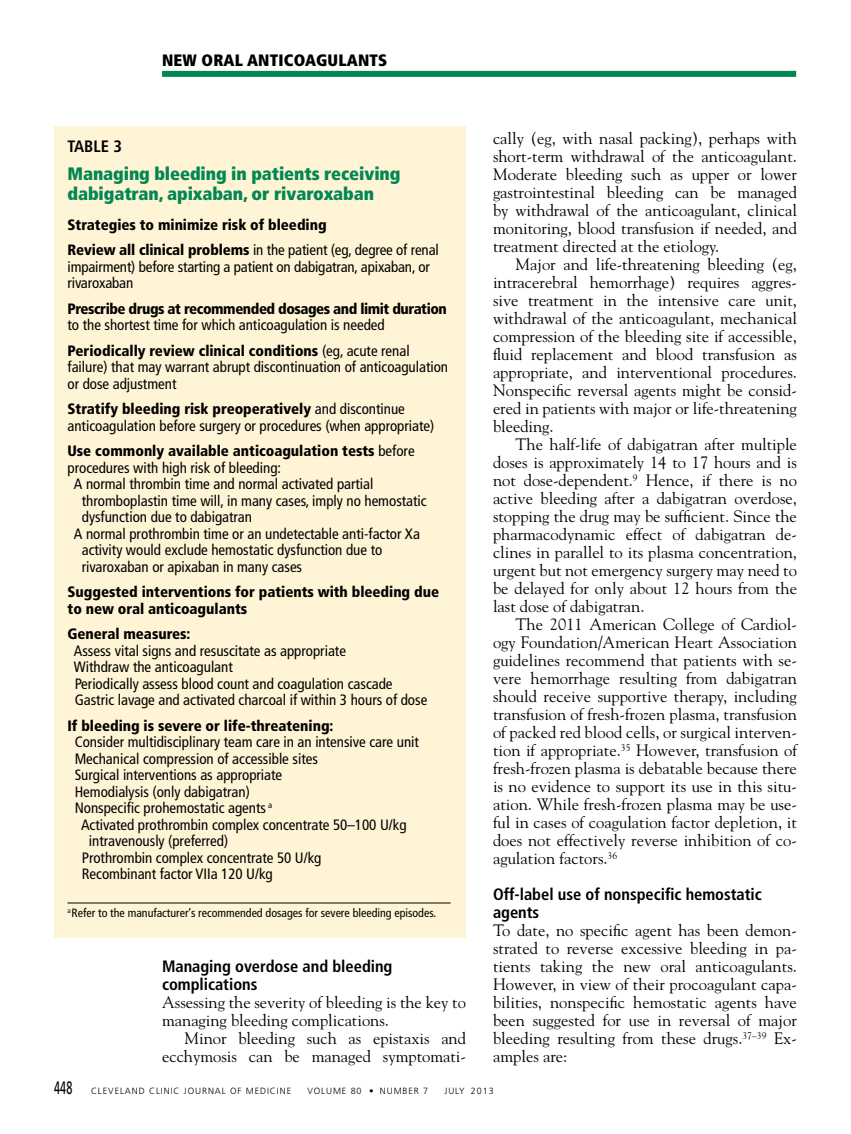
<style>
.page{position:relative;width:851px;height:1134px;background:#fff}
.page>*{position:absolute;margin:0;border:0;box-sizing:border-box;transform-origin:0 0}
.t1{font:900 condensed 18px/19.5px "Frutiger LT Std";letter-spacing:-.005em;color:#008752}
.t2{font:16.5px/18px "Goudy Std";color:#000;text-align:justify}
.t3{font:700 condensed 16.5px/18px "Frutiger LT Std";color:#000}
.t4{font:900 condensed 16.5px "Frutiger LT Std";letter-spacing:.01em;color:#000}
.t5{font:condensed 15px/16.5px "Frutiger LT Std";color:#000}
.t6{font:900 condensed 15px/25.5px "Frutiger LT Std";color:#000}
.t7{font:900 condensed 15px "Frutiger LT Std";letter-spacing:-.03em;color:#000}
.t8{font:condensed 12px "Frutiger LT Std";color:#000}
.t9{font:300 9px "Frutiger LT Std";letter-spacing:.1em;color:#000}
.s1{font-weight:400}
.s2{font-weight:900}
.s3{font-weight:400;font-size:18px}
</style>
<div class="page">
<div style="left:162px;top:71px;width:634px;height:6px;background:#008752"></div>
<div style="left:54px;top:126px;width:412px;height:811px;background:#fff4d5"></div>
<hr style="left:68px;top:903px;width:382px;height:1px;background:#000">
<p class="t4" style="left:162px;top:51px;width:227px">NEW ORAL ANTICOAGULANTS</p>
<p class="t3" style="left:68px;top:137px;width:56px">TABLE 3</p>
<p class="t1" style="left:68px;top:164px;width:334px">Managing bleeding in patients receiving dabigatran, apixaban, or rivaroxaban</p>
<p class="t6" style="left:68px;top:212px;width:373px">Strategies to minimize risk of bleeding<br>Review all clinical problems <span class="s1">in the patient (eg, degree of renal</span></p>
<p class="t5" style="left:68px;top:259px;width:364px">impairment) before starting a patient on dabigatran, apixaban, or rivaroxaban</p>
<p class="t7" style="left:68px;top:300px;width:381px">Prescribe drugs at recommended dosages and limit duration</p>
<p class="t5" style="left:68px;top:313px;width:344px;line-height:25.5px">to the shortest time for which anticoagulation is needed<br><span class="s2">Periodically review clinical conditions</span> (eg, acute renal</p>
<p class="t5" style="left:68px;top:359px;width:382px">failure) that may warrant abrupt discontinuation of anticoagulation or dose adjustment</p>
<p class="t5" style="left:68px;top:401px;width:368px"><span class="s2">Stratify bleeding risk preoperatively</span> and discontinue anticoagulation before surgery or procedures (when appropriate)</p>
<p class="t6" style="left:68px;top:438px;width:348px">Use commonly available anticoagulation tests <span class="s1">before</span></p>
<p class="t5" style="left:68px;top:460px;width:215px">procedures with high risk of bleeding:</p>
<p class="t5" style="left:74px;top:476px;width:301px">A normal thrombin time and normal activated partial</p>
<p class="t5" style="left:82px;top:493px;width:346px">thromboplastin time will, in many cases, imply no hemostatic</p>
<p class="t5" style="left:82px;top:509px;width:172px">dysfunction due to dabigatran</p>
<p class="t5" style="left:74px;top:526px;width:347px">A normal prothrombin time or an undetectable anti-factor Xa</p>
<p class="t5" style="left:82px;top:542px;width:302px">activity would exclude hemostatic dysfunction due to</p>
<p class="t5" style="left:82px;top:559px;width:222px">rivaroxaban or apixaban in many cases</p>
<p class="t6" style="left:68px;top:584px;width:373px;line-height:16.5px">Suggested interventions for patients with bleeding due to new oral anticoagulants</p>
<p class="t6" style="left:68px;top:621px;width:124px">General measures:</p>
<p class="t5" style="left:74px;top:643px;width:355px">Assess vital signs and resuscitate as appropriate<br>Withdraw the anticoagulant<br>Periodically assess blood count and coagulation cascade Gastric lavage and activated charcoal if within 3 hours of dose</p>
<p class="t6" style="left:68px;top:713px;width:267px">If bleeding is severe or life-threatening:</p>
<p class="t5" style="left:75px;top:734px;width:346px">Consider multidisciplinary team care in an intensive care unit</p>
<p class="t5" style="left:75px;top:751px;width:245px">Mechanical compression of accessible sites</p>
<p class="t5" style="left:75px;top:767px;width:209px">Surgical interventions as appropriate</p>
<p class="t5" style="left:75px;top:784px;width:177px">Hemodialysis (only dabigatran)</p>
<p class="t5" style="left:75px;top:800px;width:199px">Nonspecific prohemostatic agents <sup>a</sup></p>
<p class="t5" style="left:81px;top:817px;width:327px">Activated prothrombin complex concentrate 50–100 U/kg</p>
<p class="t5" style="left:89px;top:833px;width:141px">intravenously (preferred)</p>
<p class="t5" style="left:82px;top:850px;width:241px">Prothrombin complex concentrate 50 U/kg</p>
<p class="t5" style="left:82px;top:866px;width:192px">Recombinant factor VIIa 120 U/kg</p>
<p class="t8" style="left:68px;top:906px;width:370px"><sup>a</sup>Refer to the manufacturer’s recommended dosages for severe bleeding episodes.</p>
<p class="t3" style="left:162px;top:957px;width:232px">Managing overdose and bleeding complications</p>
<p class="t2" style="left:162px;top:993px;width:305px">Assessing the severity of bleeding is the key to managing bleeding complications.</p>
<p class="t2" style="left:162px;top:1029px;width:305px;text-align:right">Minor bleeding such as epistaxis and ecchymosis can be managed symptomati-</p>
<p class="t2" style="left:493px;top:129px;width:305px">cally (eg, with nasal packing), perhaps with short-term withdrawal of the anticoagulant.<br>Moderate bleeding such as upper or lower gastrointestinal bleeding can be managed by withdrawal of the anticoagulant, clinical monitoring, blood transfusion if needed, and treatment directed at the etiology.</p>
<p class="t2" style="left:493px;top:255px;width:305px;text-indent:23px">Major and life-threatening bleeding (eg, intracerebral hemorrhage) requires aggres&shy;sive treatment in the intensive care unit, withdrawal of the anticoagulant, mechanical compression of the bleeding site if accessible, fluid replacement and blood transfusion as appropriate, and interventional procedures.<br>Nonspecific reversal agents might be consid&shy;ered in patients with major or life-threatening bleeding.</p>
<p class="t2" style="left:493px;top:435px;width:305px;text-indent:23px">The half-life of dabigatran after multiple doses is approximately 14 to 17 hours and is not dose-dependent.<sup>9</sup> Hence, if there is no active bleeding after a dabigatran overdose, stopping the drug may be sufficient. Since the pharmacodynamic effect of dabigatran de&shy;clines in parallel to its plasma concentration, urgent but not emergency surgery may need to be delayed for only about 12 hours from the last dose of dabigatran.</p>
<p class="t2" style="left:493px;top:615px;width:305px;text-indent:23px">The 2011 American College of Cardiol&shy;ogy Foundation/American Heart Association guidelines recommend that patients with se&shy;vere hemorrhage resulting from dabigatran should receive supportive therapy, including transfusion of fresh-frozen plasma, transfusion of packed red blood cells, or surgical interven&shy;tion if appropriate.<sup>35</sup> However, transfusion of fresh-frozen plasma is debatable because there is no evidence to support its use in this situ&shy;ation. While fresh-frozen plasma may be use&shy;ful in cases of coagulation factor depletion, it does not effectively reverse inhibition of co&shy;agulation factors.<sup>36</sup></p>
<p class="t3" style="left:493px;top:885px;width:270px">Off-label use of nonspecific hemostatic agents</p>
<p class="t2" style="left:493px;top:921px;width:305px">To date, no specific agent has been demon&shy;strated to reverse excessive bleeding in pa&shy;tients taking the new oral anticoagulants.<br>However, in view of their procoagulant capa&shy;bilities, nonspecific hemostatic agents have been suggested for use in reversal of major bleeding resulting from these drugs.<sup>37–39</sup> Ex&shy;amples are:</p>
<p class="t9" style="left:54px;top:1085px;width:239px"><span class="s3">448</span> CLEVELAND CLINIC JOURNAL OF MEDICINE</p>
<p class="t9" style="left:307px;top:1085px;width:122px">VOLUME 80 • NUMBER 7</p>
<p class="t9" style="left:444px;top:1085px;width:51px">JULY 2013</p>
</div>
